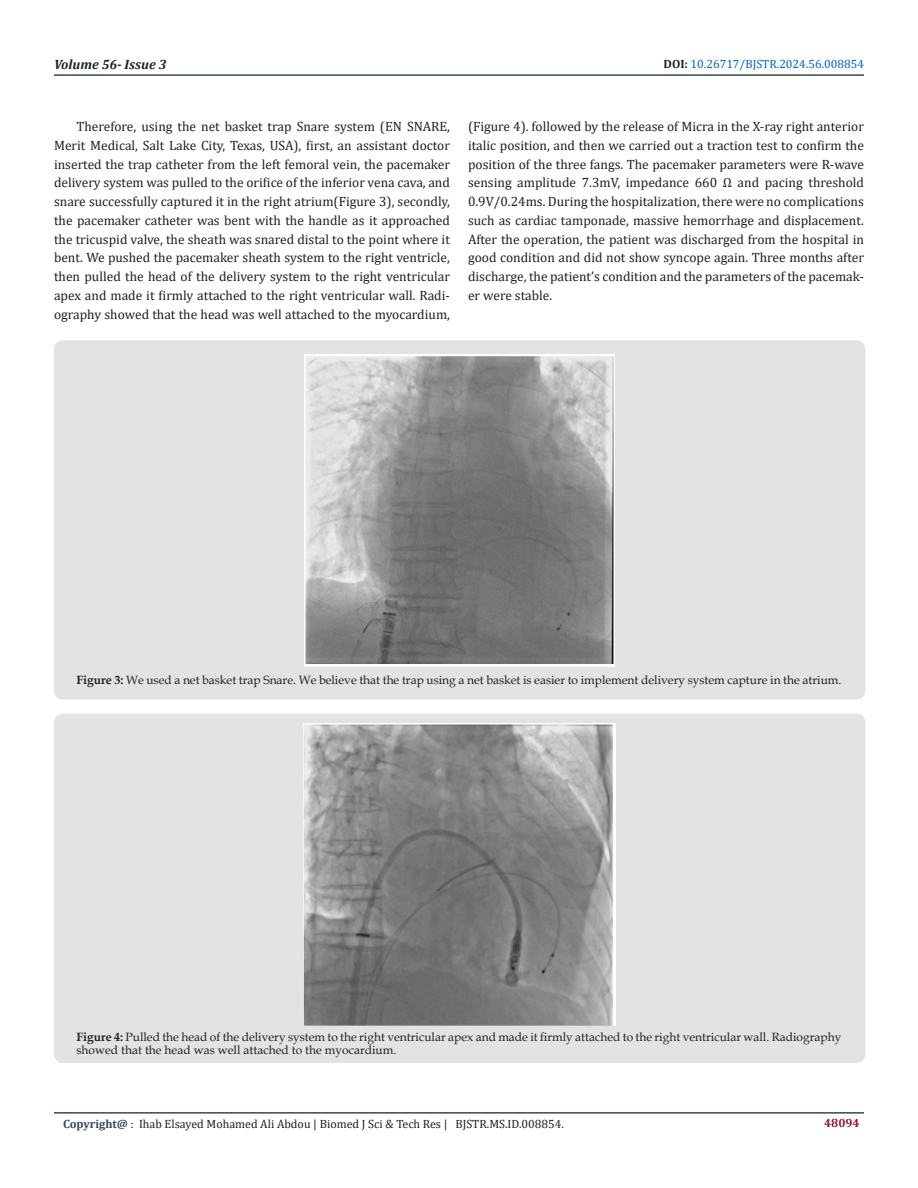
<style>
.page{position:relative;width:918px;height:1188px;background:#fff}
.page>*{position:absolute;margin:0;border:0;box-sizing:border-box;transform-origin:0 0}
.t1{font:13.5px/18.8px "Cambria";color:#231f20;text-align:justify}
.t2{font:italic 700 13.5px "Cambria";color:#231f20}
.t3{font:12px/13.5px "Book Antiqua";color:#231f20}
.t4{font:12px "Cambria";color:#231f20}
.t5{font:12px "Cambria";color:#0563c1}
.t6{font:700 12px "Cambria";color:#8f133a}
.s1{font-weight:700;color:#231f20}
.s2{font-weight:700}
.s3{font-weight:700;color:#34495e}
</style>
<div class="page">
<hr style="left:54px;top:1112px;width:810px;height:2px;background:#34495e">
<hr style="left:54px;top:74px;width:810px;height:2px;background:#34495e">
<div style="left:54px;top:340px;width:811px;height:360px;background:#e3e3e3;border-radius:9px"></div>
<img style="left:305px;top:354px;width:310px;height:312px">
<div style="left:54px;top:714px;width:811px;height:349px;background:#e3e3e3;border-radius:9px"></div>
<img style="left:304px;top:724px;width:312px;height:302px">
<p class="t2" style="left:54px;top:55px;width:114px">Volume 56- Issue 3</p>
<p class="t5" style="left:664px;top:57px;width:202px"><span class="s1">DOI:</span> 10.26717/BJSTR.2024.56.008854</p>
<p class="t1" style="left:54px;top:117px;width:398px;text-indent:22px">Therefore, using the net basket trap Snare system (EN SNARE, Merit Medical, Salt Lake City, Texas, USA), first, an assistant doctor inserted the trap catheter from the left femoral vein, the pacemaker delivery system was pulled to the orifice of the inferior vena cava, and snare successfully captured it in the right atrium(Figure 3), secondly, the pacemaker catheter was bent with the handle as it approached the tricuspid valve, the sheath was snared distal to the point where it bent. We pushed the pacemaker sheath system to the right ventricle, then pulled the head of the delivery system to the right ventricular apex and made it firmly attached to the right ventricular wall. Radi&shy;ography showed that the head was well attached to the myocardium,</p>
<p class="t1" style="left:468px;top:117px;width:398px">(Figure 4). followed by the release of Micra in the X-ray right anterior italic position, and then we carried out a traction test to confirm the position of the three fangs. The pacemaker parameters were R-wave sensing amplitude 7.3mV, impedance 660 Ω and pacing threshold 0.9V/0.24ms. During the hospitalization, there were no complications such as cardiac tamponade, massive hemorrhage and displacement.<br>After the operation, the patient was discharged from the hospital in good condition and did not show syncope again. Three months after discharge, the patient’s condition and the parameters of the pacemak&shy;er were stable.</p>
<p class="t3" style="left:76px;top:673px;width:767px"><span class="s2">Figure 3:</span> We used a net basket trap Snare. We believe that the trap using a net basket is easier to implement delivery system capture in the atrium.</p>
<p class="t3" style="left:77px;top:1030px;width:766px"><span class="s2">Figure 4:</span> Pulled the head of the delivery system to the right ventricular apex and made it firmly attached to the right ventricular wall. Radiography showed that the head was well attached to the myocardium.</p>
<p class="t4" style="left:63px;top:1117px;width:502px"><span class="s3">Copyright@</span> : Ihab Elsayed Mohamed Ali Abdou | Biomed J Sci &amp; Tech Res | BJSTR.MS.ID.008854.</p>
<p class="t6" style="left:824px;top:1115px;width:37px">48094</p>
</div>
